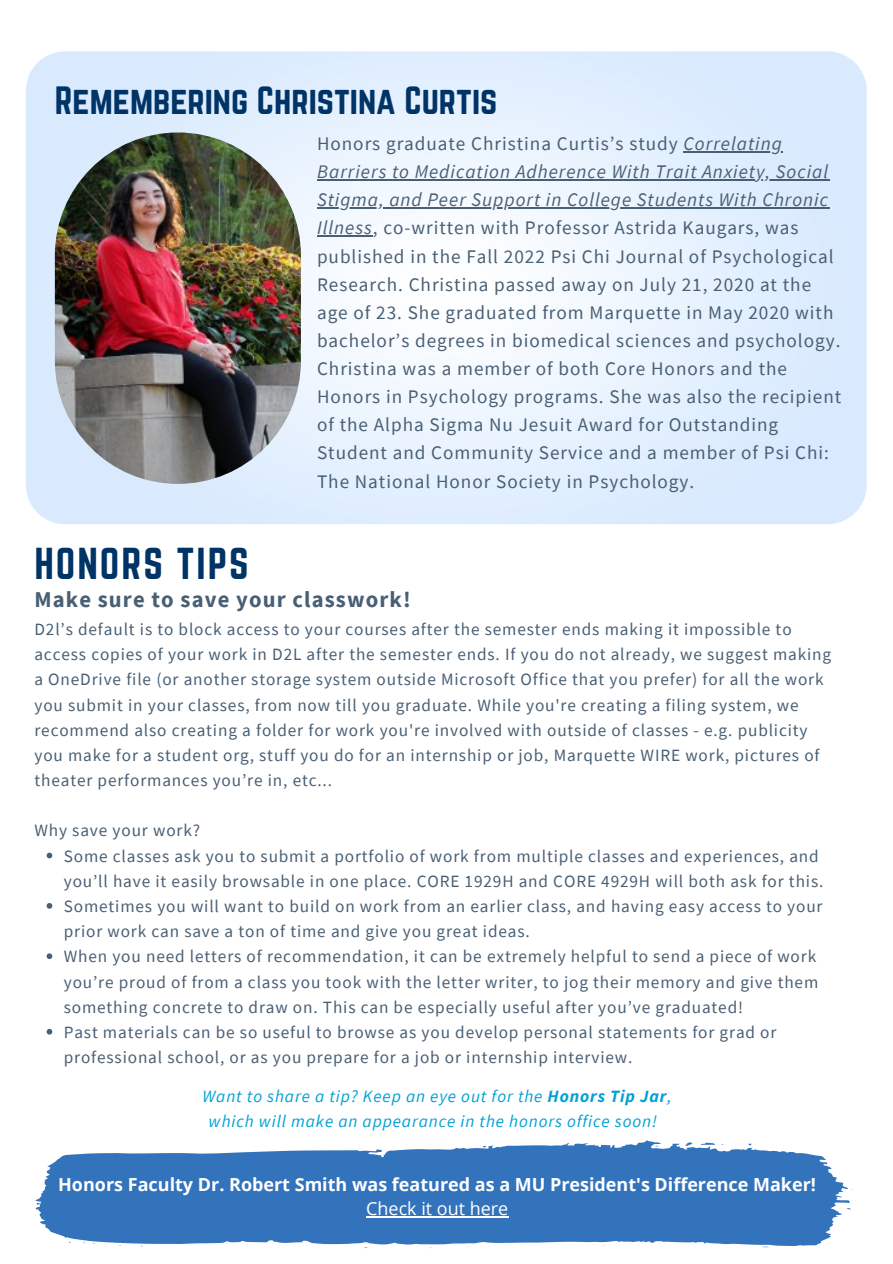
<style>
.page{position:relative;width:893px;height:1264px;background:#fff}
.page>*{position:absolute;margin:0;border:0;box-sizing:border-box;transform-origin:0 0}
.t1{font:39px "Norwester";letter-spacing:.05em;color:#036}
.t2{font:34.5px "Norwester";color:#036}
.t3{font:700 22.65px "Source Sans Pro";letter-spacing:.05em;color:#495f74}
.t4{font:19.2px/28px "Source Sans Pro";letter-spacing:.05em;color:#495f74}
.t5{font:700 18px "Open Sans";color:#fff}
.t6{font:18px "Open Sans";color:#fff}
.t7{font:17.25px/25.2px "Source Sans Pro";letter-spacing:.05em;color:#495f74}
.t8{font:italic 17.25px/25.2px "Source Sans Pro";letter-spacing:.05em;color:#04a0d6;text-align:center}
.s1{font-style:italic}
.s2{font-weight:700}
</style>
<div class="page">
<img style="left:26px;top:51px;width:840px;height:473px;border-radius:39px">
<img style="left:55px;top:132px;width:246px;height:352px;border-radius:123px">
<hr style="left:683px;top:151px;width:99px;height:1px;background:#495f74">
<hr style="left:317px;top:179px;width:512px;height:1px;background:#495f74">
<hr style="left:317px;top:207px;width:512px;height:2px;background:#495f74">
<hr style="left:317px;top:235px;width:56px;height:2px;background:#495f74">
<svg style="left:47px;top:852px;width:5px;height:6px"></svg>
<svg style="left:47px;top:903px;width:5px;height:5px"></svg>
<svg style="left:47px;top:953px;width:5px;height:6px"></svg>
<svg style="left:47px;top:1028px;width:5px;height:6px"></svg>
<svg style="left:35px;top:1140px;width:814px;height:105px;background:#5087c5"></svg>
<svg style="left:700px;top:1142px;width:15px;height:2px"></svg>
<svg style="left:685px;top:1141px;width:7px;height:5px"></svg>
<hr style="left:366px;top:1216px;width:142px;height:1px;background:#fff">
<h2 class="t2" style="left:55px;top:80px;width:444px">Remembering Christina Curtis</h2>
<p class="t4" style="left:317px;top:129px;width:525px">Honors graduate Christina Curtis’s study <span class="s1">Correlating Barriers to Medication Adherence With Trait Anxiety, Social Stigma, and Peer Support in College Students With Chronic Illness</span>, co-written with Professor Astrida Kaugars, was published in the Fall 2022 Psi Chi Journal of Psychological Research. Christina passed away on July 21, 2020 at the age of 23. She graduated from Marquette in May 2020 with bachelor’s degrees in biomedical sciences and psychology.<br>Christina was a member of both Core Honors and the Honors in Psychology programs. She was also the recipient of the Alpha Sigma Nu Jesuit Award for Outstanding Student and Community Service and a member of Psi Chi:<br>The National Honor Society in Psychology.</p>
<h1 class="t1" style="left:34px;top:539px;width:216px">HONORS TIPS</h1>
<h3 class="t3" style="left:34px;top:585px;width:378px">Make sure to save your classwork!</h3>
<p class="t7" style="left:34px;top:616px;width:798px">D2l’s default is to block access to your courses after the semester ends making it impossible to access copies of your work in D2L after the semester ends. If you do not already, we suggest making a OneDrive file (or another storage system outside Microsoft Office that you prefer) for all the work you submit in your classes, from now till you graduate. While you're creating a filing system, we recommend also creating a folder for work you're involved with outside of classes - e.g. publicity you make for a student org, stuff you do for an internship or job, Marquette WIRE work, pictures of theater performances you’re in, etc...</p>
<p class="t7" style="left:34px;top:817px;width:167px">Why save your work?</p>
<p class="t7" style="left:64px;top:842px;width:761px">Some classes ask you to submit a portfolio of work from multiple classes and experiences, and you’ll have it easily browsable in one place. CORE 1929H and CORE 4929H will both ask for this.<br>Sometimes you will want to build on work from an earlier class, and having easy access to your prior work can save a ton of time and give you great ideas.<br>When you need letters of recommendation, it can be extremely helpful to send a piece of work you’re proud of from a class you took with the letter writer, to jog their memory and give them something concrete to draw on. This can be especially useful after you’ve graduated!<br>Past materials can be so useful to browse as you develop personal statements for grad or professional school, or as you prepare for a job or internship interview.</p>
<p class="t8" style="left:202px;top:1083px;width:470px">Want to share a tip? Keep an eye out for the <span class="s2">Honors Tip Jar</span>, which will make an appearance in the honors office soon!</p>
<p class="t5" style="left:58px;top:1171px;width:759px">Honors Faculty Dr. Robert Smith was featured as a MU President's Difference Maker!</p>
<p class="t6" style="left:366px;top:1195px;width:144px">Check it out here</p>
</div>
